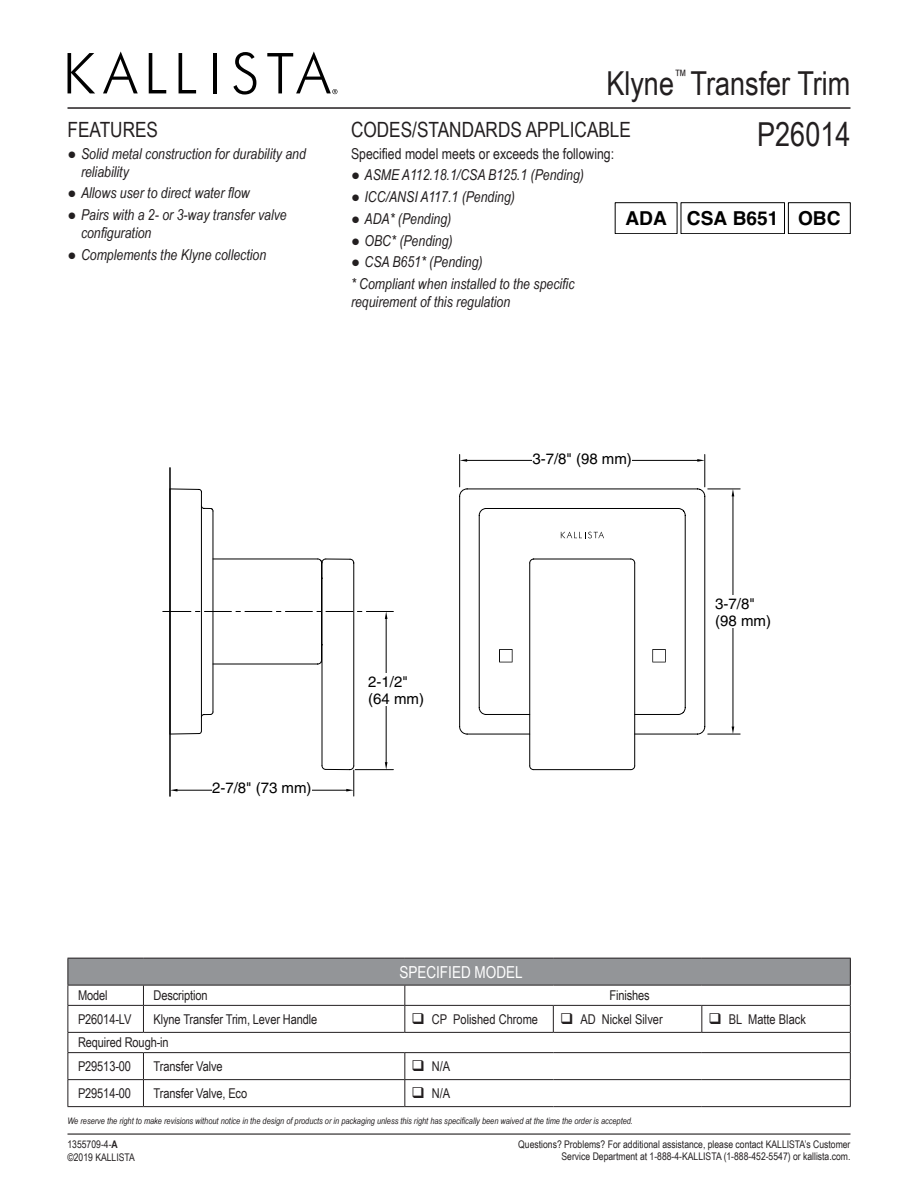
<style>
.page{position:relative;width:918px;height:1188px;background:#fff}
.page>*{position:absolute;margin:0;border:0;box-sizing:border-box;transform-origin:0 0}
.SKU{font:33px "Arial Narrow";color:#231f20}
.Features_Codes_Headi{font:21px "Arial Narrow";color:#231f20}
.t1{font:700 19.2px "Helvetica";color:#000}
.Table_Heading{font:16.5px "Arial Narrow";color:#fff}
.Features_Codes_Bulle{font:italic 15px/18px "Arial Narrow";color:#231f20}
.t2{font:15px/16.5px "Helvetica";color:#000}
.Specified_model_meet{font:15px "Arial Narrow";color:#231f20}
.Table_Heading_2{font:13.5px "Arial Narrow";letter-spacing:-.01em;color:#231f20}
.Table_Heading_3{font:13.5px "Arial Narrow";letter-spacing:-.01em;color:#231f20}
.t3{font:10.5px/12.6px "Arial Narrow";color:#231f20;text-align:right}
.t4{font:italic 9px "Arial Narrow";color:#231f20}
.s1{font-family:"Times New Roman";font-style:normal}
.s2{font-weight:700}
</style>
<div class="page">
<svg style="left:635px;top:488px;width:71px;height:247px"></svg>
<hr style="left:534px;top:769px;width:97px;height:1px;background:#000">
<svg style="left:171px;top:488px;width:464px;height:279px"></svg>
<svg style="left:163px;top:505px;width:230px;height:291px"></svg>
<hr style="left:386px;top:618px;width:1px;height:145px;background:#000">
<svg style="left:460px;top:459px;width:7px;height:3px"></svg>
<svg style="left:697px;top:459px;width:7px;height:3px"></svg>
<hr style="left:466px;top:460px;width:232px;height:1px;background:#000">
<hr style="left:708px;top:489px;width:32px;height:1px;background:#000">
<hr style="left:708px;top:734px;width:32px;height:1px;background:#000">
<svg style="left:732px;top:489px;width:2px;height:7px"></svg>
<svg style="left:732px;top:727px;width:2px;height:7px"></svg>
<hr style="left:733px;top:496px;width:1px;height:231px;background:#000">
<hr style="left:169px;top:468px;width:2px;height:328px;background:#000">
<hr style="left:459px;top:454px;width:1px;height:33px;background:#000">
<hr style="left:704px;top:454px;width:1px;height:33px;background:#000">
<svg style="left:561px;top:532px;width:43px;height:6px"></svg>
<svg style="left:652px;top:649px;width:14px;height:13px"></svg>
<svg style="left:499px;top:649px;width:14px;height:13px"></svg>
<div style="left:532px;top:450px;width:100px;height:16px;background:#fff"></div>
<div style="left:212px;top:779px;width:100px;height:16px;background:#fff"></div>
<div style="left:368px;top:673px;width:56px;height:33px;background:#fff"></div>
<div style="left:715px;top:595px;width:56px;height:33px;background:#fff"></div>
<svg style="left:68px;top:53px;width:27px;height:40px"></svg>
<svg style="left:103px;top:51px;width:35px;height:42px"></svg>
<svg style="left:149px;top:53px;width:17px;height:40px"></svg>
<svg style="left:179px;top:53px;width:17px;height:40px"></svg>
<hr style="left:213px;top:53px;width:4px;height:40px;background:#000">
<svg style="left:233px;top:52px;width:23px;height:43px"></svg>
<svg style="left:267px;top:51px;width:70px;height:43px"></svg>
<hr style="left:68px;top:107px;width:782px;height:2px;background:#231f20">
<hr style="left:68px;top:1133px;width:782px;height:2px;background:#231f20">
<div style="left:68px;top:958px;width:782px;height:27px;background:#939598"></div>
<hr style="left:405px;top:1106px;width:148px;height:1px;background:#231f20">
<hr style="left:553px;top:1106px;width:149px;height:1px;background:#231f20">
<hr style="left:702px;top:1106px;width:149px;height:1px;background:#231f20">
<svg style="left:553px;top:1006px;width:1px;height:26px"></svg>
<svg style="left:701px;top:1006px;width:1px;height:26px"></svg>
<hr style="left:68px;top:1079px;width:75px;height:1px;background:#231f20">
<hr style="left:143px;top:1079px;width:262px;height:1px;background:#231f20">
<svg style="left:143px;top:1053px;width:1px;height:53px"></svg>
<svg style="left:404px;top:1053px;width:1px;height:53px"></svg>
<hr style="left:68px;top:1106px;width:75px;height:1px;background:#231f20">
<hr style="left:143px;top:1106px;width:262px;height:1px;background:#231f20">
<hr style="left:68px;top:1005px;width:75px;height:1px;background:#231f20">
<hr style="left:143px;top:1005px;width:262px;height:1px;background:#231f20">
<svg style="left:143px;top:986px;width:1px;height:46px"></svg>
<hr style="left:68px;top:1032px;width:75px;height:1px;background:#231f20">
<hr style="left:143px;top:1032px;width:262px;height:1px;background:#231f20">
<hr style="left:68px;top:958px;width:75px;height:1px;background:#231f20">
<hr style="left:143px;top:958px;width:262px;height:1px;background:#231f20">
<hr style="left:405px;top:958px;width:148px;height:1px;background:#231f20">
<hr style="left:553px;top:958px;width:149px;height:1px;background:#231f20">
<hr style="left:702px;top:958px;width:149px;height:1px;background:#231f20">
<hr style="left:68px;top:985px;width:75px;height:1px;background:#231f20">
<hr style="left:143px;top:985px;width:262px;height:1px;background:#231f20">
<hr style="left:405px;top:985px;width:148px;height:1px;background:#231f20">
<hr style="left:553px;top:985px;width:149px;height:1px;background:#231f20">
<hr style="left:702px;top:985px;width:149px;height:1px;background:#231f20">
<svg style="left:68px;top:958px;width:1px;height:148px"></svg>
<hr style="left:68px;top:1052px;width:75px;height:1px;background:#231f20">
<hr style="left:143px;top:1052px;width:262px;height:1px;background:#231f20">
<hr style="left:405px;top:1052px;width:148px;height:1px;background:#231f20">
<hr style="left:553px;top:1052px;width:149px;height:1px;background:#231f20">
<hr style="left:702px;top:1052px;width:149px;height:1px;background:#231f20">
<hr style="left:405px;top:1079px;width:148px;height:1px;background:#231f20">
<hr style="left:553px;top:1079px;width:149px;height:1px;background:#231f20">
<hr style="left:702px;top:1079px;width:149px;height:1px;background:#231f20">
<hr style="left:405px;top:1005px;width:148px;height:1px;background:#231f20">
<svg style="left:404px;top:986px;width:1px;height:46px"></svg>
<hr style="left:553px;top:1005px;width:149px;height:1px;background:#231f20">
<hr style="left:702px;top:1005px;width:149px;height:1px;background:#231f20">
<svg style="left:850px;top:958px;width:1px;height:148px"></svg>
<hr style="left:405px;top:1032px;width:148px;height:1px;background:#231f20">
<hr style="left:553px;top:1032px;width:149px;height:1px;background:#231f20">
<hr style="left:702px;top:1032px;width:149px;height:1px;background:#231f20">
<svg style="left:615px;top:202px;width:235px;height:32px"></svg>
<p class="Features_Codes_Headi" style="left:68px;top:114px;width:92px">FEATURES</p>
<p class="Features_Codes_Bulle" style="left:81px;top:144px;width:226px;text-indent:-14px"><span class="s1">●</span> Solid metal construction for durability and reliability</p>
<p class="Features_Codes_Bulle" style="left:68px;top:184px;width:184px"><span class="s1">●</span> Allows user to direct water flow</p>
<p class="Features_Codes_Bulle" style="left:81px;top:205px;width:207px;text-indent:-14px"><span class="s1">●</span> Pairs with a 2- or 3-way transfer valve configuration</p>
<p class="Features_Codes_Bulle" style="left:68px;top:245px;width:200px"><span class="s1">●</span> Complements the Klyne collection</p>
<p class="SKU" style="left:606px;top:59px;width:246px">Klyne<sup>™</sup> Transfer Trim</p>
<p class="SKU" style="left:757px;top:110px;width:95px">P26014</p>
<p class="Features_Codes_Headi" style="left:351px;top:114px;width:282px">CODES/STANDARDS APPLICABLE</p>
<p class="Specified_model_meet" style="left:351px;top:142px;width:265px">Specified model meets or exceeds the following:</p>
<p class="Features_Codes_Bulle" style="left:351px;top:166px;width:234px"><span class="s1">●</span> ASME A112.18.1/CSA B125.1 (Pending)</p>
<p class="Features_Codes_Bulle" style="left:351px;top:187px;width:166px"><span class="s1">●</span> ICC/ANSI A117.1 (Pending)</p>
<p class="Features_Codes_Bulle" style="left:351px;top:209px;width:102px"><span class="s1">●</span> ADA* (Pending)</p>
<p class="Features_Codes_Bulle" style="left:351px;top:231px;width:103px"><span class="s1">●</span> OBC* (Pending)</p>
<p class="Features_Codes_Bulle" style="left:351px;top:253px;width:133px"><span class="s1">●</span> CSA B651* (Pending)</p>
<p class="Features_Codes_Bulle" style="left:351px;top:274px;width:225px">* Compliant when installed to the specific requirement of this regulation</p>
<p class="t1" style="left:625px;top:206px;width:217px">ADA CSA B651 OBC</p>
<p class="t2" style="left:212px;top:779px;width:101px">2-7/8" (73 mm)</p>
<p class="t2" style="left:368px;top:674px;width:57px">2-1/2" (64 mm)</p>
<p class="t2" style="left:532px;top:450px;width:101px">3-7/8" (98 mm)</p>
<p class="t2" style="left:715px;top:596px;width:57px">3-7/8" (98 mm)</p>
<p class="Table_Heading" style="left:399px;top:960px;width:125px">SPECIFIED MODEL</p>
<p class="Table_Heading_2" style="left:78px;top:986px;width:31px">Model</p>
<p class="Table_Heading_2" style="left:154px;top:986px;width:56px">Description</p>
<p class="Table_Heading_3" style="left:610px;top:986px;width:42px">Finishes</p>
<p class="Table_Heading_2" style="left:78px;top:1009px;width:55px">P26014-LV</p>
<p class="Table_Heading_2" style="left:154px;top:1009px;width:165px">Klyne Transfer Trim, Lever Handle</p>
<p class="Table_Heading_2" style="left:432px;top:1009px;width:108px">CP Polished Chrome</p>
<p class="Table_Heading_2" style="left:580px;top:1009px;width:84px">AD Nickel Silver</p>
<p class="Table_Heading_2" style="left:729px;top:1009px;width:79px">BL Matte Black</p>
<p class="Table_Heading_2" style="left:78px;top:1033px;width:92px">Required Rough-in</p>
<p class="Table_Heading_2" style="left:78px;top:1056px;width:55px">P29513-00</p>
<p class="Table_Heading_2" style="left:154px;top:1056px;width:71px">Transfer Valve</p>
<p class="Table_Heading_2" style="left:432px;top:1056px;width:20px">N/A</p>
<p class="Table_Heading_2" style="left:78px;top:1083px;width:55px">P29514-00</p>
<p class="Table_Heading_2" style="left:154px;top:1083px;width:95px">Transfer Valve, Eco</p>
<p class="Table_Heading_2" style="left:432px;top:1083px;width:20px">N/A</p>
<p class="t4" style="left:68px;top:1114px;width:567px">We reserve the right to make revisions without notice in the design of products or in packaging unless this right has specifically been waived at the time the order is accepted.</p>
<p class="t3" style="left:518px;top:1137px;width:334px">Questions? Problems? For additional assistance, please contact KALLISTA’s Customer<br>Service Department at 1-888-4-KALLISTA (1-888-452-5547) or kallista.com.</p>
<p class="t3" style="left:68px;top:1138px;width:52px">1355709-4-<span class="s2">A</span></p>
<p class="t3" style="left:68px;top:1151px;width:69px">©2019 KALLISTA</p>
</div>
